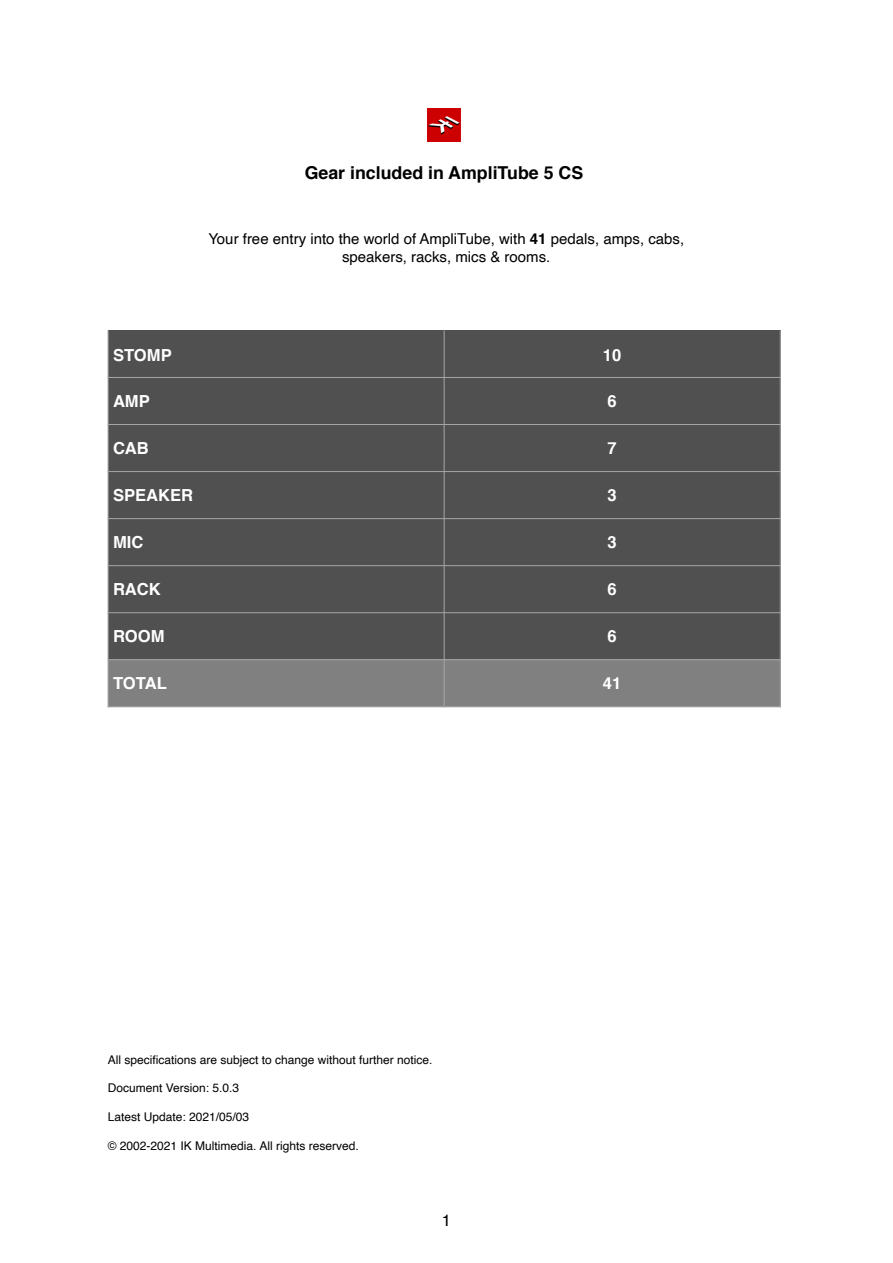
<style>
.page{position:relative;width:893px;height:1263px;background:#fff}
.page>*{position:absolute;margin:0;border:0;box-sizing:border-box;transform-origin:0 0}
.t1{font:700 17.85px "Helvetica";color:#000}
.t2{font:700 16.65px "Helvetica";color:#fff}
.t3{font:16.5px "Helvetica";color:#000}
.t4{font:15px/18px "Helvetica";color:#000;text-align:center}
.t5{font:12px "Helvetica";color:#000}
.s1{font-weight:700}
</style>
<div class="page">
<img style="left:427px;top:108px;width:34px;height:34px">
<div style="left:108px;top:330px;width:336px;height:47px;background:#505050"></div>
<div style="left:444px;top:330px;width:336px;height:47px;background:#505050"></div>
<div style="left:108px;top:377px;width:336px;height:47px;background:#505050"></div>
<div style="left:444px;top:377px;width:336px;height:47px;background:#505050"></div>
<div style="left:108px;top:424px;width:336px;height:48px;background:#505050"></div>
<div style="left:444px;top:424px;width:336px;height:48px;background:#505050"></div>
<div style="left:108px;top:472px;width:336px;height:47px;background:#505050"></div>
<div style="left:444px;top:472px;width:336px;height:47px;background:#505050"></div>
<div style="left:108px;top:519px;width:336px;height:47px;background:#505050"></div>
<div style="left:444px;top:519px;width:336px;height:47px;background:#505050"></div>
<div style="left:108px;top:566px;width:336px;height:47px;background:#505050"></div>
<div style="left:444px;top:566px;width:336px;height:47px;background:#505050"></div>
<div style="left:108px;top:613px;width:336px;height:47px;background:#505050"></div>
<div style="left:444px;top:613px;width:336px;height:47px;background:#505050"></div>
<div style="left:108px;top:660px;width:336px;height:47px;background:#808080"></div>
<div style="left:444px;top:660px;width:336px;height:47px;background:#808080"></div>
<hr style="left:444px;top:330px;width:1px;height:377px;background:#a6a6a6">
<hr style="left:107px;top:377px;width:674px;height:1px;background:#a6a6a6">
<hr style="left:107px;top:424px;width:674px;height:1px;background:#a6a6a6">
<hr style="left:107px;top:471px;width:674px;height:1px;background:#a6a6a6">
<hr style="left:107px;top:518px;width:674px;height:1px;background:#a6a6a6">
<hr style="left:107px;top:565px;width:674px;height:1px;background:#a6a6a6">
<hr style="left:107px;top:612px;width:674px;height:1px;background:#a6a6a6">
<hr style="left:107px;top:659px;width:674px;height:1px;background:#a6a6a6">
<hr style="left:108px;top:330px;width:1px;height:377px;background:#a6a6a6">
<hr style="left:780px;top:330px;width:1px;height:377px;background:#a6a6a6">
<hr style="left:107px;top:706px;width:674px;height:1px;background:#a6a6a6">
<p class="t1" style="left:305px;top:158px;width:280px">Gear included in AmpliTube 5 CS</p>
<p class="t4" style="left:208px;top:230px;width:477px">Your free entry into the world of AmpliTube, with <span class="s1">41</span> pedals, amps, cabs, speakers, racks, mics &amp; rooms.</p>
<p class="t2" style="left:113px;top:342px;width:60px">STOMP</p>
<p class="t2" style="left:603px;top:342px;width:20px">10</p>
<p class="t2" style="left:113px;top:388px;width:38px">AMP</p>
<p class="t2" style="left:608px;top:388px;width:11px">6</p>
<p class="t2" style="left:113px;top:435px;width:37px">CAB</p>
<p class="t2" style="left:608px;top:435px;width:11px">7</p>
<p class="t2" style="left:113px;top:482px;width:82px">SPEAKER</p>
<p class="t2" style="left:608px;top:482px;width:11px">3</p>
<p class="t2" style="left:113px;top:529px;width:32px">MIC</p>
<p class="t2" style="left:608px;top:529px;width:11px">3</p>
<p class="t2" style="left:113px;top:576px;width:49px">RACK</p>
<p class="t2" style="left:608px;top:576px;width:11px">6</p>
<p class="t2" style="left:113px;top:623px;width:53px">ROOM</p>
<p class="t2" style="left:608px;top:623px;width:11px">6</p>
<p class="t2" style="left:113px;top:670px;width:55px">TOTAL</p>
<p class="t2" style="left:603px;top:670px;width:20px">41</p>
<p class="t2" style="left:607px;top:353px;width:11px">3</p>
<p class="t5" style="left:108px;top:1050px;width:326px">All specifications are subject to change without further notice.</p>
<p class="t5" style="left:108px;top:1079px;width:133px">Document Version: 5.0.3</p>
<p class="t5" style="left:108px;top:1108px;width:143px">Latest Update: 2021/05/03</p>
<p class="t5" style="left:108px;top:1136px;width:252px">© 2002-2021 IK Multimedia. All rights reserved.</p>
<h3 class="t3" style="left:442px;top:1207px;width:11px">1</h3>
</div>
